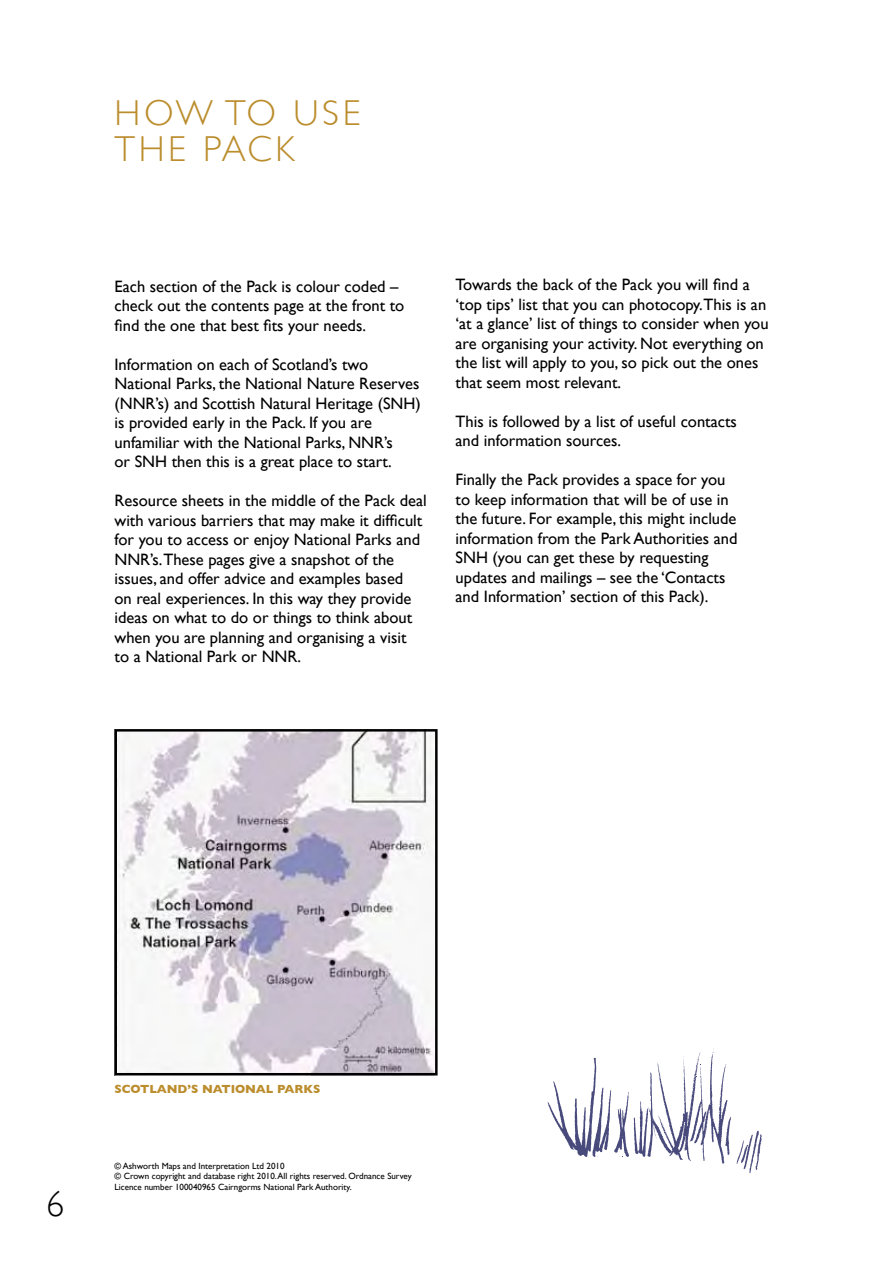
<style>
.page{position:relative;width:893px;height:1263px;background:#fff}
.page>*{position:absolute;margin:0;border:0;box-sizing:border-box;transform-origin:0 0}
.t1{font:300 36px/36px "Gill Sans";letter-spacing:.1em;color:#bb8d2d}
.t2{font:300 36px "Gill Sans";color:#000}
.t3{font:16.5px/19.5px "Gill Sans";color:#000}
.t4{font:700 12px "Gill Sans";letter-spacing:-.01em;color:#bb8d2d}
.t5{font:9px/10.5px "Gill Sans";color:#000}
</style>
<div class="page">
<img style="left:118px;top:732px;width:317px;height:340px">
<div style="left:115px;top:729px;width:323px;height:346px;border:2px solid #000"></div>
<svg style="left:547px;top:1048px;width:215px;height:126px"></svg>
<h1 class="t1" style="left:114px;top:95px;width:247px">HOW TO USE<br>TH E PACK</h1>
<p class="t3" style="left:115px;top:276px;width:291px">Each section of the Pack is colour coded – check out the contents page at the front to find the one that best fits your needs.</p>
<p class="t3" style="left:115px;top:354px;width:306px">Information on each of Scotland’s two<br>National Parks, the National Nature Reserves (NNR</p>
<p class="t3" style="left:115px;top:393px;width:308px;text-indent:41px">’s) and Scottish Natural Heritage (SNH) is provided early in the Pack. If you are unfamiliar with the National Parks, NNR</p>
<p class="t3" style="left:115px;top:432px;width:280px;text-align:right">’s<br>or SNH then this is a great place to start.</p>
<p class="t3" style="left:115px;top:491px;width:314px">Resource sheets in the middle of the Pack deal with various barriers that may make it difficult for you to access or enjoy National Parks and NNR</p>
<p class="t3" style="left:115px;top:549px;width:299px;text-indent:36px">’s.These pages give a snapshot of the issues, and offer advice and examples based on real experiences. In this way they provide ideas on what to do or things to think about when you are planning and organising a visit to a National Park or NNR</p>
<p class="t3" style="left:297px;top:647px;width:5px">.</p>
<p class="t3" style="left:456px;top:275px;width:314px">Towards the back of the Pack you will find a ‘top tips’ list that you can photocopy.This is an ‘at a glance’ list of things to consider when you are organising your activity. Not everything on the list will apply to you, so pick out the ones that seem most relevant.</p>
<p class="t3" style="left:456px;top:411px;width:283px">This is followed by a list of useful contacts and information sources.</p>
<p class="t3" style="left:456px;top:470px;width:283px">Finally the Pack provides a space for you to keep information that will be of use in the future. For example, this might include information from the Park Authorities and SNH (you can get these by requesting updates and mailings – see the ‘Contacts and Information’ section of this Pack).</p>
<h1 class="t2" style="left:46px;top:1183px;width:20px">6</h1>
<p class="t4" style="left:115px;top:1081px;width:31px">SCOTLAN</p>
<p class="t4" style="left:178px;top:1081px;width:35px">D’S NAT</p>
<p class="t4" style="left:231px;top:1081px;width:19px">IONAL</p>
<p class="t4" style="left:277px;top:1081px;width:10px">PAR</p>
<p class="t4" style="left:303px;top:1081px;width:17px">KS</p>
<p class="t5" style="left:115px;top:1160px;width:299px">© Ashworth Maps and Interpretation Ltd 2010<br>© Crown copyright and database right 2010. All rights reserved. Ordnance Survey<br>Licence number 100040965 Cairngorms National Park Authority.</p>
</div>
